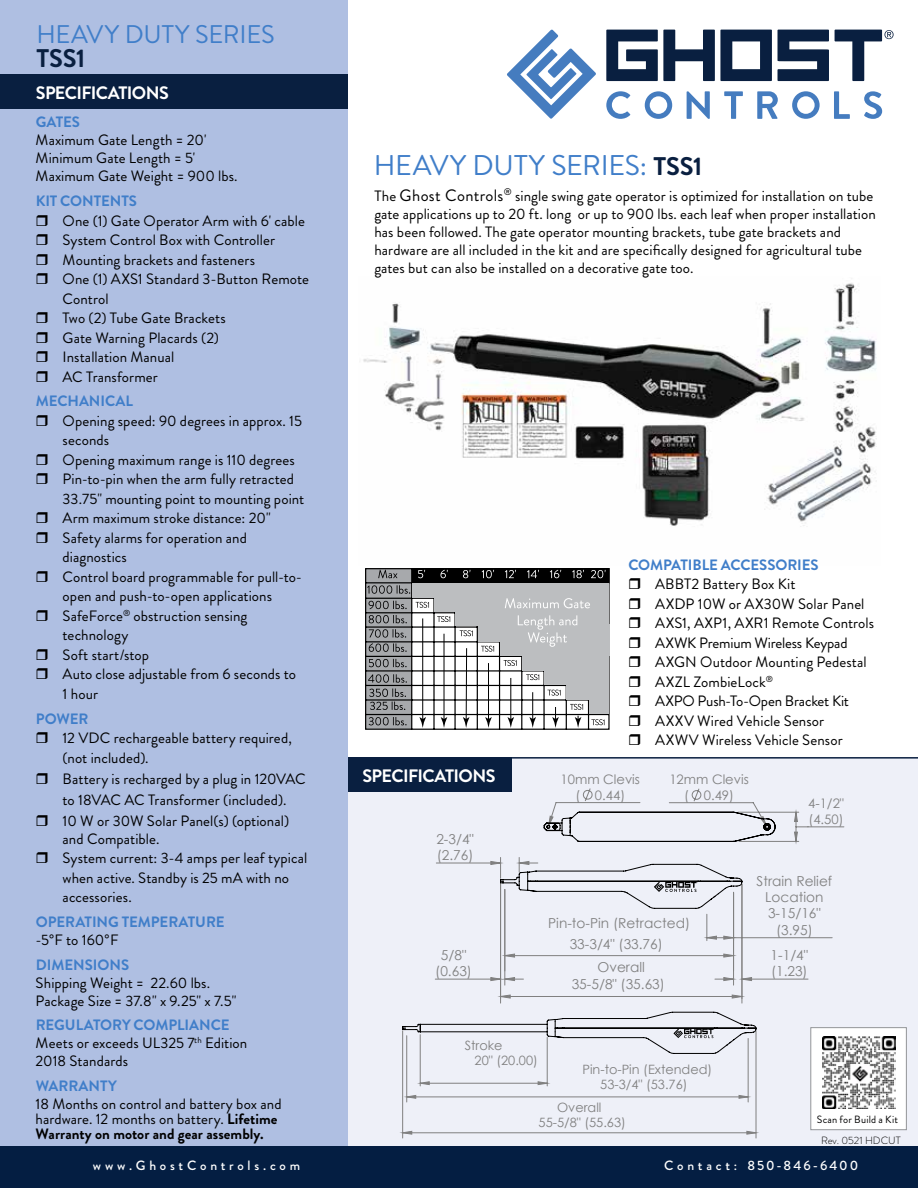
<style>
.page{position:relative;width:918px;height:1188px;background:#fff}
.page>*{position:absolute;margin:0;border:0;box-sizing:border-box;transform-origin:0 0}
.t1{font:28.5px "Brandon Grotesque";letter-spacing:-.01em;color:#407ec9}
.t2{font:25.5px "Brandon Grotesque";letter-spacing:-.01em;color:#407ec9}
.t3{font:700 25.5px "Brandon Grotesque";color:#091f40}
.t4{font:700 18px "Brandon Grotesque";letter-spacing:-.035em;color:#fff}
.t5{font:15px/19.5px "Brandon Grotesque";letter-spacing:.005em;color:#000}
.t6{font:700 15px "Brandon Grotesque";letter-spacing:-.005em;color:#407ec9}
.t7{font:13.65px/16.4px "Century Gothic";color:#808080;text-align:center}
.t8{font:500 13.5px "Brandon Grotesque";letter-spacing:.275em;color:#fff}
.t9{font:500 13.5px "Brandon Grotesque";letter-spacing:.14em;color:#fff}
.t10{font:13.05px/15.6px "Century Gothic";color:#808080;text-align:center}
.t11{font:12.9px/15.3px "Century Gothic";color:#808080;text-align:center}
.t12{font:10.5px "Brandon Grotesque";letter-spacing:.02em;color:#000}
.t13{font:300 10.5px "Brandon Grotesque";color:#000}
.s1{font-weight:700;color:#407ec9}
.s2{font-weight:700}
.s3{font-weight:700;font-size:25.5px;color:#091f40}
.s4{font-size:16.5px}
</style>
<div class="page">
<img style="left:363px;top:283px;width:514px;height:244px">
<div style="left:347px;top:757px;width:571px;height:391px;background:#eef0f8"></div>
<div style="left:348px;top:757px;width:163px;height:34px;background:#091f40"></div>
<hr style="left:348px;top:757px;width:570px;height:2px;background:#091f40">
<div style="left:0;top:0;width:347px;height:1149px;background:#afbfe2"></div>
<div style="left:0;top:75px;width:347px;height:34px;background:#091f40"></div>
<svg style="left:507px;top:30px;width:89px;height:89px"></svg>
<svg style="left:606px;top:30px;width:166px;height:51px"></svg>
<svg style="left:778px;top:30px;width:51px;height:51px"></svg>
<svg style="left:792px;top:91px;width:28px;height:28px"></svg>
<svg style="left:606px;top:91px;width:24px;height:28px"></svg>
<svg style="left:645px;top:91px;width:27px;height:28px"></svg>
<svg style="left:687px;top:91px;width:23px;height:28px"></svg>
<svg style="left:724px;top:91px;width:19px;height:28px"></svg>
<svg style="left:757px;top:91px;width:21px;height:28px"></svg>
<svg style="left:834px;top:91px;width:16px;height:28px"></svg>
<svg style="left:864px;top:91px;width:18px;height:28px"></svg>
<svg style="left:835px;top:30px;width:59px;height:51px"></svg>
<div style="left:0;top:1147px;width:918px;height:41px;background:#041e42"></div>
<svg style="left:365px;top:568px;width:245px;height:162px"></svg>
<div style="left:810px;top:1027px;width:97px;height:103px;background:#fff;border:1px solid #939598"></div>
<img style="left:823px;top:1036px;width:73px;height:73px">
<svg style="left:543px;top:788px;width:301px;height:54px"></svg>
<hr style="left:547px;top:1037px;width:1px;height:49px;background:#808080">
<hr style="left:420px;top:1035px;width:1px;height:51px;background:#808080">
<hr style="left:402px;top:1031px;width:1px;height:107px;background:#808080">
<hr style="left:756px;top:1031px;width:1px;height:107px;background:#808080">
<hr style="left:406px;top:1036px;width:1px;height:66px;background:#808080">
<hr style="left:748px;top:1038px;width:1px;height:64px;background:#808080">
<svg style="left:402px;top:1081px;width:355px;height:54px"></svg>
<svg style="left:402px;top:1011px;width:355px;height:43px"></svg>
<hr style="left:436px;top:863px;width:65px;height:1px;background:#808080">
<hr style="left:435px;top:979px;width:66px;height:1px;background:#808080">
<hr style="left:505px;top:889px;width:1px;height:96px;background:#808080">
<hr style="left:500px;top:884px;width:1px;height:119px;background:#808080">
<hr style="left:742px;top:884px;width:1px;height:119px;background:#808080">
<hr style="left:742px;top:979px;width:66px;height:1px;background:#808080">
<hr style="left:733px;top:892px;width:1px;height:93px;background:#808080">
<hr style="left:734px;top:937px;width:98px;height:1px;background:#808080">
<svg style="left:501px;top:994px;width:242px;height:5px"></svg>
<svg style="left:490px;top:857px;width:262px;height:124px"></svg>
<h2 class="t2" style="left:36px;top:17px;width:240px">HEAVY DUTY SERIES</h2>
<h2 class="t3" style="left:36px;top:41px;width:50px">TSS1</h2>
<p class="t4" style="left:36px;top:80px;width:135px">SPECIFICATIONS</p>
<p class="t6" style="left:36px;top:112px;width:46px">GATES</p>
<p class="t5" style="left:36px;top:131px;width:204px;line-height:18px">Maximum Gate Length = 20'<br>Minimum Gate Length = 5'<br>Maximum Gate Weight = 900 lbs.</p>
<p class="t6" style="left:36px;top:191px;width:103px">KIT CONTENTS</p>
<p class="t5" style="left:63px;top:211px;width:248px">One (1) Gate Operator Arm with 6' cable<br>System Control Box with Controller<br>Mounting brackets and fasteners<br>One (1) AXS1 Standard 3-Button Remote<br>Control<br>Two (2) Tube Gate Brackets<br>Gate Warning Placards (2)<br>Installation Manual<br>AC Transformer</p>
<p class="t6" style="left:36px;top:391px;width:99px">MECHANICAL</p>
<p class="t5" style="left:63px;top:411px;width:243px">Opening speed: 90 degrees in approx. 15 seconds<br>Opening maximum range is 110 degrees<br>Pin-to-pin when the arm fully retracted<br>33.75" mounting point to mounting point<br>Arm maximum stroke distance: 20"<br>Safety alarms for operation and diagnostics<br>Control board programmable for pull-to&shy;open and push-to-open applications<br>SafeForce<sup>®</sup> obstruction sensing technology<br>Soft start/stop<br>Auto close adjustable from 6 seconds to<br>1 hour</p>
<p class="t6" style="left:36px;top:708px;width:54px">POWER</p>
<p class="t5" style="left:63px;top:728px;width:231px">12 VDC rechargeable battery required, (not included).</p>
<p class="t5" style="left:63px;top:768px;width:245px;line-height:21px">Battery is recharged by a plug in 120VAC to 18VAC AC Transformer (included).<br>10 W or 30W Solar Panel(s) (optional)</p>
<p class="t5" style="left:63px;top:829px;width:246px">and Compatible.<br>System current: 3-4 amps per leaf typical when active. Standby is 25 mA with no accessories.</p>
<p class="t6" style="left:36px;top:911px;width:191px">OPERATING TEMPERATURE</p>
<p class="t5" style="left:36px;top:930px;width:84px">-5°F to 160°F</p>
<p class="t6" style="left:36px;top:954px;width:95px">DIMENSIONS</p>
<p class="t5" style="left:36px;top:974px;width:202px;line-height:18px">Shipping Weight = 22.60 lbs.<br>Package Size = 37.8" x 9.25" x 7.5"</p>
<p class="t5" style="left:36px;top:1016px;width:213px;line-height:18px"><span class="s1">REGULATORY COMPLIANCE<br></span>Meets or exceeds UL325 7<sup>th</sup> Edition<br>2018 Standards</p>
<p class="t6" style="left:36px;top:1076px;width:83px">WARRANTY</p>
<p class="t5" style="left:36px;top:1097px;width:247px;line-height:15px">18 Months on control and battery box and hardware. 12 months on battery. <span class="s2">Lifetime<br>Warranty on motor and gear assembly.</span></p>
<h1 class="t1" style="left:374px;top:146px;width:330px">HEAVY DUTY SERIES: <span class="s3">TSS1</span></h1>
<p class="t5" style="left:374px;top:187px;width:503px;line-height:18px">The <span class="s4">Ghost Controls</span><sup>®</sup> single swing gate operator is optimized for installation on tube gate applications up to 20 ft. long or up to 900 lbs. each leaf when proper installation has been followed. The gate operator mounting brackets, tube gate brackets and hardware are all included in the kit and are specifically designed for agricultural tube gates but can also be installed on a decorative gate too.</p>
<p class="t4" style="left:362px;top:763px;width:135px">SPECIFICATIONS</p>
<p class="t7" style="left:436px;top:830px;width:39px;text-align:left">2-3/4" (2.76)</p>
<p class="t7" style="left:435px;top:947px;width:38px">5/8" (0.63)</p>
<p class="t6" style="left:628px;top:554px;width:192px">COMPATIBLE ACCESSORIES</p>
<p class="t5" style="left:655px;top:575px;width:220px">ABBT2 Battery Box Kit<br>AXDP 10W or AX30W Solar Panel<br>AXS1, AXP1, AXR1 Remote Controls<br>AXWK Premium Wireless Keypad<br>AXGN Outdoor Mounting Pedestal<br>AXZL ZombieLock<sup>®<br></sup>AXPO Push-To-Open Bracket Kit<br>AXXV Wired Vehicle Sensor<br>AXWV Wireless Vehicle Sensor</p>
<p class="t10" style="left:561px;top:771px;width:81px">10mm Clevis ( 0.44)</p>
<p class="t10" style="left:669px;top:771px;width:81px">12mm Clevis ( 0.49)</p>
<p class="t10" style="left:808px;top:796px;width:37px;text-align:left">4-1/2" (4.50)</p>
<p class="t7" style="left:757px;top:872px;width:77px">Strain Relief<br>Location<br>3-15/16" (3.95)</p>
<p class="t7" style="left:771px;top:946px;width:39px">1-1/4"</p>
<p class="t7" style="left:548px;top:913px;width:144px;line-height:20.4px">Pin-to-Pin (Retracted)<br>33-3/4" (33.76)</p>
<p class="t7" style="left:598px;top:959px;width:49px">Overall</p>
<p class="t7" style="left:771px;top:963px;width:38px">(1.23)</p>
<p class="t7" style="left:572px;top:975px;width:95px">35-5/8" (35.63)</p>
<p class="t11" style="left:475px;top:1037px;width:65px;text-align:left;text-indent:-10px">Stroke<br>20" (20.00)</p>
<p class="t11" style="left:582px;top:1062px;width:131px">Pin-to-Pin (Extended)<br>53-3/4" (53.76)</p>
<p class="t11" style="left:539px;top:1099px;width:89px">Overall<br>55-5/8" (55.63)</p>
<p class="t12" style="left:817px;top:1112px;width:83px">Scan for Build a Kit</p>
<p class="t13" style="left:821px;top:1134px;width:81px">Rev. 0521 HDCUT</p>
<p class="t8" style="left:93px;top:1156px;width:209px">www.GhostControls.com</p>
<p class="t9" style="left:664px;top:1156px;width:196px">C o n t a c t : 850-846-6400</p>
</div>
